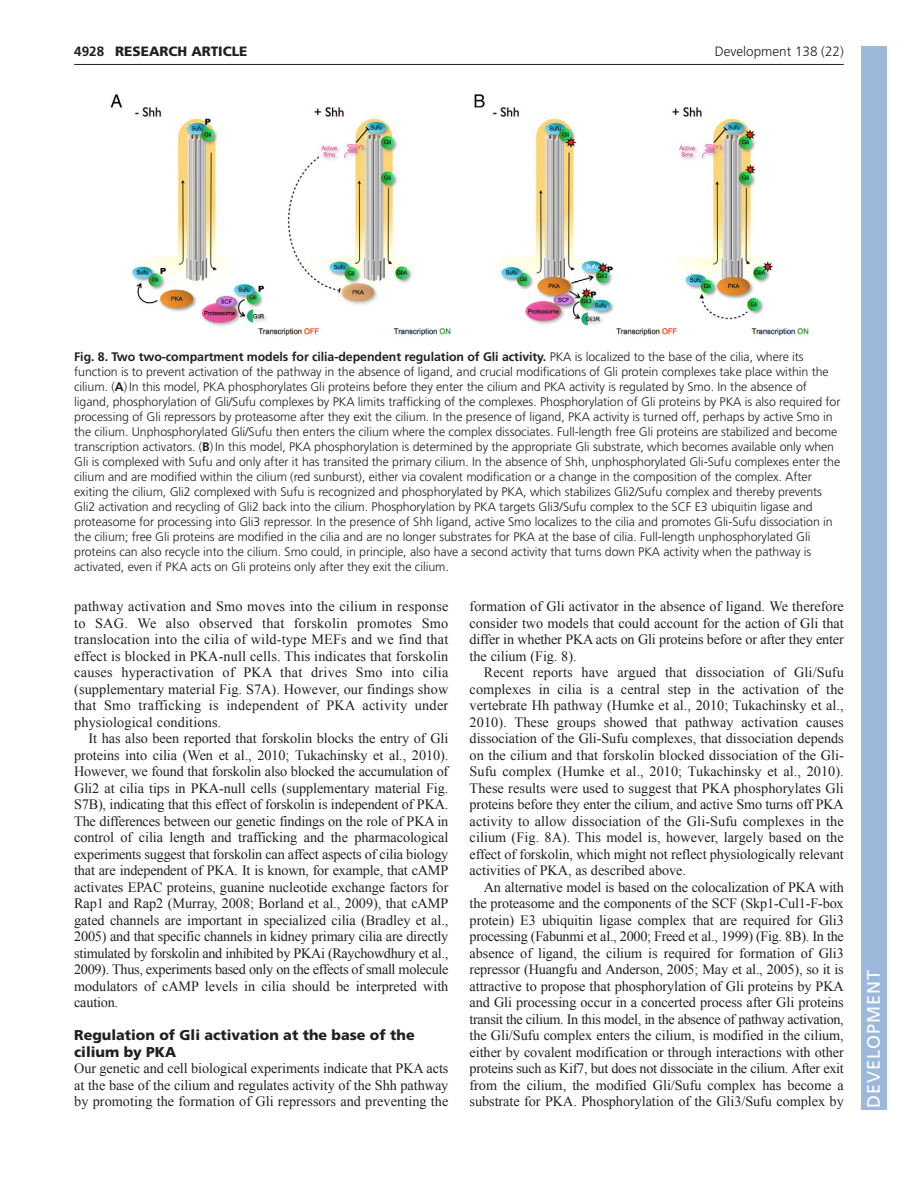
<style>
.page{position:relative;width:918px;height:1188px;background:#fff}
.page>*{position:absolute;margin:0;border:0;box-sizing:border-box;transform-origin:0 0}
.t1{font:18px "Frutiger LT Std";letter-spacing:.055em;color:#fff}
.t2{font:14.25px/16.5px "Times New Roman";letter-spacing:-.005em;color:#231f20;text-align:justify}
.t3{font:900 14.25px/16.5px "Frutiger LT Std";color:#231f20}
.t4{font:300 13.5px "Frutiger LT Std";color:#231f20}
.t5{font:900 13.5px "Frutiger LT Std";color:#231f20}
.t6{font:700 13.5px "Frutiger LT Std";color:#231f20}
.t7{font:300 12.3px/15px "Frutiger LT Std";letter-spacing:-.005em;color:#231f20}
.s1{font-weight:700}
</style>
<div class="page">
<hr style="left:74px;top:64px;width:770px;height:1px;background:#231f20">
<img style="left:110px;top:94px;width:699px;height:243px">
<div style="left:861px;top:46px;width:25px;height:1064px;background:#9cb9db"></div>
<p class="t6" style="left:74px;top:46px;width:32px">4928</p>
<p class="t5" style="left:115px;top:46px;width:134px">RESEARCH ARTICLE</p>
<p class="t4" style="left:715px;top:46px;width:131px">Development 138 (22)</p>
<p class="t7" style="left:74px;top:350px;width:768px"><span class="s1">Fig. 8. Two two-compartment models for cilia-dependent regulation of Gli activity.</span> PKA is localized to the base of the cilia, where its function is to prevent activation of the pathway in the absence of ligand, and crucial modifications of Gli protein complexes take place within the cilium. (<span class="s1">A</span>) In this model, PKA phosphorylates Gli proteins before they enter the cilium and PKA activity is regulated by Smo. In the absence of ligand, phosphorylation of Gli/Sufu complexes by PKA limits trafficking of the complexes. Phosphorylation of Gli proteins by PKA is also required for processing of Gli repressors by proteasome after they exit the cilium. In the presence of ligand, PKA activity is turned off, perhaps by active Smo in the cilium. Unphosphorylated Gli/Sufu then enters the cilium where the complex dissociates. Full-length free Gli proteins are stabilized and become transcription activators. (<span class="s1">B</span>) In this model, PKA phosphorylation is determined by the appropriate Gli substrate, which becomes available only when Gli is complexed with Sufu and only after it has transited the primary cilium. In the absence of Shh, unphosphorylated Gli-Sufu complexes enter the cilium and are modified within the cilium (red sunburst), either via covalent modification or a change in the composition of the complex. After exiting the cilium, Gli2 complexed with Sufu is recognized and phosphorylated by PKA, which stabilizes Gli2/Sufu complex and thereby prevents Gli2 activation and recycling of Gli2 back into the cilium. Phosphorylation by PKA targets Gli3/Sufu complex to the SCF E3 ubiquitin ligase and proteasome for processing into Gli3 repressor. In the presence of Shh ligand, active Smo localizes to the cilia and promotes Gli-Sufu dissociation in the cilium; free Gli proteins are modified in the cilia and are no longer substrates for PKA at the base of cilia. Full-length unphosphorylated Gli proteins can also recycle into the cilium. Smo could, in principle, also have a second activity that turns down PKA activity when the pathway is activated, even if PKA acts on Gli proteins only after they exit the cilium.</p>
<p class="t2" style="left:74px;top:598px;width:376px">pathway activation and Smo moves into the cilium in response to SAG. We also observed that forskolin promotes Smo translocation into the cilia of wild-type MEFs and we find that effect is blocked in PKA-null cells. This indicates that forskolin causes hyperactivation of PKA that drives Smo into cilia (supplementary material Fig. S7A). However, our findings show that Smo trafficking is independent of PKA activity under physiological conditions.</p>
<p class="t2" style="left:74px;top:730px;width:376px;text-indent:14px">It has also been reported that forskolin blocks the entry of Gli proteins into cilia (Wen et al., 2010; Tukachinsky et al., 2010).<br>However, we found that forskolin also blocked the accumulation of Gli2 at cilia tips in PKA-null cells (supplementary material Fig.<br>S7B), indicating that this effect of forskolin is independent of PKA.<br>The differences between our genetic findings on the role of PKA in control of cilia length and trafficking and the pharmacological experiments suggest that forskolin can affect aspects of cilia biology that are independent of PKA. It is known, for example, that cAMP activates EPAC proteins, guanine nucleotide exchange factors for Rap1 and Rap2 (Murray, 2008; Borland et al., 2009), that cAMP gated channels are important in specialized cilia (Bradley et al., 2005) and that specific channels in kidney primary cilia are directly stimulated by forskolin and inhibited by PKAi (Raychowdhury et al., 2009). Thus, experiments based only on the effects of small molecule modulators of cAMP levels in cilia should be interpreted with caution.</p>
<p class="t3" style="left:74px;top:1028px;width:342px">Regulation of Gli activation at the base of the cilium by PKA</p>
<p class="t2" style="left:74px;top:1060px;width:376px">Our genetic and cell biological experiments indicate that PKA acts at the base of the cilium and regulates activity of the Shh pathway by promoting the formation of Gli repressors and preventing the</p>
<p class="t2" style="left:470px;top:598px;width:376px">formation of Gli activator in the absence of ligand. We therefore consider two models that could account for the action of Gli that differ in whether PKA acts on Gli proteins before or after they enter the cilium (Fig. 8).</p>
<p class="t2" style="left:470px;top:664px;width:376px;text-indent:14px">Recent reports have argued that dissociation of Gli/Sufu complexes in cilia is a central step in the activation of the vertebrate Hh pathway (Humke et al., 2010; Tukachinsky et al., 2010). These groups showed that pathway activation causes dissociation of the Gli-Sufu complexes, that dissociation depends on the cilium and that forskolin blocked dissociation of the Gli-Sufu complex (Humke et al., 2010; Tukachinsky et al., 2010).<br>These results were used to suggest that PKA phosphorylates Gli proteins before they enter the cilium, and active Smo turns off PKA activity to allow dissociation of the Gli-Sufu complexes in the cilium (Fig. 8A). This model is, however, largely based on the effect of forskolin, which might not reflect physiologically relevant activities of PKA, as described above.</p>
<p class="t2" style="left:470px;top:879px;width:376px;text-indent:14px">An alternative model is based on the colocalization of PKA with the proteasome and the components of the SCF (Skp1-Cul1-F-box protein) E3 ubiquitin ligase complex that are required for Gli3 processing (Fabunmi et al., 2000; Freed et al., 1999) (Fig. 8B). In the absence of ligand, the cilium is required for formation of Gli3 repressor (Huangfu and Anderson, 2005; May et al., 2005), so it is attractive to propose that phosphorylation of Gli proteins by PKA and Gli processing occur in a concerted process after Gli proteins transit the cilium. In this model, in the absence of pathway activation, the Gli/Sufu complex enters the cilium, is modified in the cilium, either by covalent modification or through interactions with other proteins such as Kif7, but does not dissociate in the cilium. After exit from the cilium, the modified Gli/Sufu complex has become a substrate for PKA. Phosphorylation of the Gli3/Sufu complex by</p>
<p class="t1" style="left:863px;top:1108px;width:140px;rotate:-90deg">DEVELOPMENT</p>
</div>
